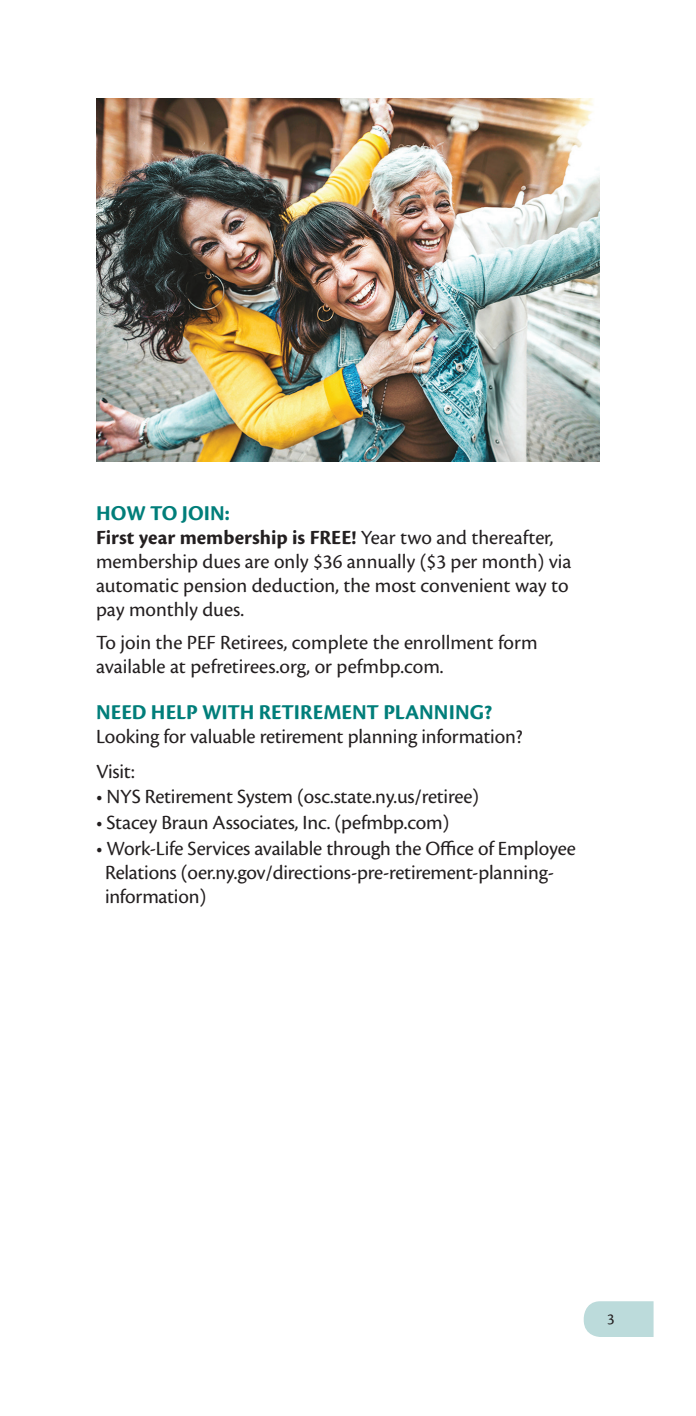
<style>
.page{position:relative;width:696px;height:1416px;background:#fff}
.page>*{position:absolute;margin:0;border:0;box-sizing:border-box;transform-origin:0 0}
.t1{font:700 22px "Cronos Pro";color:#007e7a}
.t2{font:21px/24px "Cronos Pro";letter-spacing:-.01em;color:#231f20}
.t3{font:16px "Cronos Pro";color:#231f20}
.s1{font-weight:700}
</style>
<div class="page">
<svg style="left:584px;top:1301px;width:70px;height:36px;background:#bfdcdc"></svg>
<img style="left:96px;top:98px;width:504px;height:364px">
<p class="t1" style="left:96px;top:501px;width:135px">HOW TO JOIN:</p>
<p class="t2" style="left:96px;top:526px;width:477px"><span class="s1">First year membership is FREE!</span> Year two and thereafter, membership dues are only $36 annually ($3 per month) via automatic pension deduction, the most convenient way to pay monthly dues.</p>
<p class="t2" style="left:96px;top:631px;width:443px">To join the PEF Retirees, complete the enrollment form available at pefretirees.org, or pefmbp.com.</p>
<p class="t1" style="left:96px;top:699px;width:398px">NEED HELP WITH RETIREMENT PLANNING?</p>
<p class="t2" style="left:96px;top:719px;width:428px;line-height:34.8px">Looking for valuable retirement planning information?<br>Visit:</p>
<p class="t2" style="left:96px;top:785px;width:385px">• NYS Retirement System (osc.state.ny.us/retiree)</p>
<p class="t2" style="left:96px;top:811px;width:355px">• Stacey Braun Associates, Inc. (pefmbp.com)</p>
<p class="t2" style="left:105px;top:836px;width:472px;text-indent:-9px">• Work-Life Services available through the Office of Employee<br>Relations (oer.ny.gov/directions-pre-retirement-planning&shy;information)</p>
<p class="t3" style="left:589px;top:1311px;width:27px">3 3</p>
</div>
